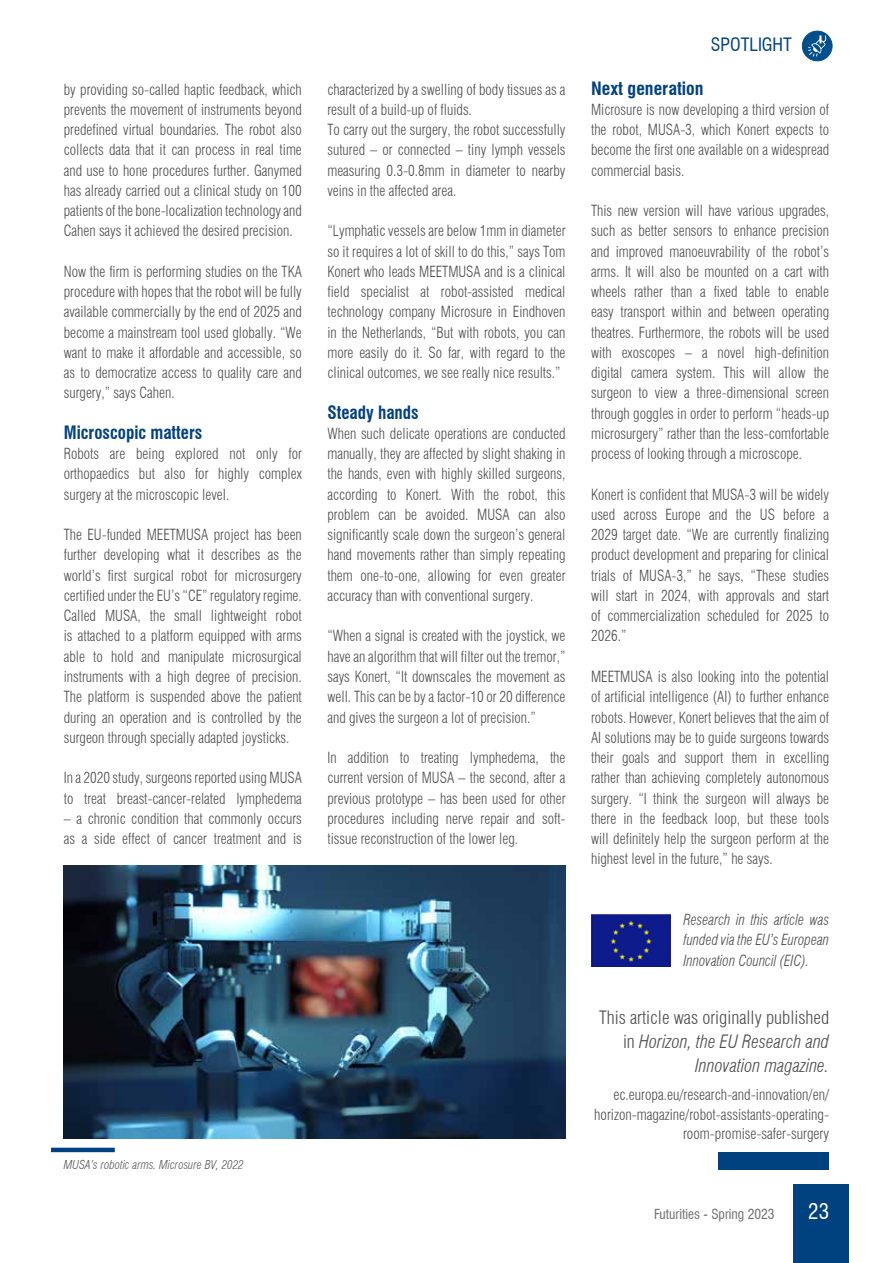
<style>
.page{position:relative;width:893px;height:1263px;background:#fff}
.page>*{position:absolute;margin:0;border:0;box-sizing:border-box;transform-origin:0 0}
.t1{font:condensed 21px "Swiss 721 BT";color:#fff}
.t2{font:italic 300 condensed 18px/24px "Swiss 721 BT";color:#4d4d4f;text-align:right}
.t3{font:700 condensed 18px "Swiss 721 BT";color:#004280;scale:.95 1}
.t4{font:700 condensed 18px "Swiss 721 BT";color:#004280}
.t5{font:condensed 18px "Swiss 721 BT";color:#004280}
.t6{font:300 condensed 15px/20.2px "Swiss 721 BT";color:#4d4d4f;text-align:justify;scale:.95 1}
.t7{font:300 condensed 15px/19.5px "Swiss 721 BT";color:#4d4d4f;text-align:right;scale:.96 1}
.t8{font:italic 300 condensed 15px/20.2px "Swiss 721 BT";color:#4d4d4f;text-align:justify;scale:.95 1}
.t9{font:condensed 13.5px "Swiss 721 BT";color:#6d6e71}
.t10{font:italic 300 condensed 12px "Swiss 721 BT";color:#58595b}
.s1{font-style:normal}
</style>
<div class="page">
<div style="left:793px;top:1184px;width:55px;height:79px;background:#004280"></div>
<div style="left:802px;top:31px;width:30px;height:30px;background:#004e8b;border-radius:50%"></div>
<div style="left:802px;top:31px;width:30px;height:30px;border:1px solid #004e8b;border-radius:50%"></div>
<svg style="left:808px;top:35px;width:19px;height:22px"></svg>
<img style="left:591px;top:915px;width:80px;height:51px">
<div style="left:718px;top:1152px;width:111px;height:17px;background:#004280"></div>
<img style="left:64px;top:865px;width:502px;height:273px">
<hr style="left:51px;top:1148px;width:64px;height:4px;background:#004280">
<p class="t6" style="left:64px;top:79px;width:252px">by providing so-called haptic feedback, which prevents the movement of instruments beyond predefined virtual boundaries. The robot also collects data that it can process in real time and use to hone procedures further. Ganymed has already carried out a clinical study on 100 patients of the bone-localization technology and Cahen says it achieved the desired precision.</p>
<p class="t6" style="left:64px;top:261px;width:252px">Now the firm is performing studies on the TKA procedure with hopes that the robot will be fully available commercially by the end of 2025 and become a mainstream tool used globally. “We want to make it affordable and accessible, so as to democratize access to quality care and surgery,” says Cahen.</p>
<p class="t3" style="left:64px;top:422px;width:147px">Microscopic matters</p>
<p class="t6" style="left:64px;top:444px;width:252px">Robots are being explored not only for orthopaedics but also for highly complex surgery at the microscopic level.</p>
<p class="t6" style="left:64px;top:525px;width:252px">The EU-funded MEETMUSA project has been further developing what it describes as the world’s first surgical robot for microsurgery certified under the EU’s “CE” regulatory regime.<br>Called MUSA, the small lightweight robot is attached to a platform equipped with arms able to hold and manipulate microsurgical instruments with a high degree of precision.<br>The platform is suspended above the patient during an operation and is controlled by the surgeon through specially adapted joysticks.</p>
<p class="t6" style="left:64px;top:768px;width:252px">In a 2020 study, surgeons reported using MUSA to treat breast-cancer-related lymphedema</p>
<p class="t6" style="left:64px;top:808px;width:252px">– a chronic condition that commonly occurs as a side effect of cancer treatment and is</p>
<p class="t6" style="left:327px;top:79px;width:252px;text-align:left">characterized by a swelling of body tissues as a result of a build-up of fluids.<br>To carry out the surgery, the robot successfully sutured – or connected – tiny lymph vessels measuring 0.3-0.8mm in diameter to nearby veins in the affected area.</p>
<p class="t6" style="left:327px;top:221px;width:252px">“Lymphatic vessels are below 1mm in diameter so it requires a lot of skill to do this,” says Tom Konert who leads MEETMUSA and is a clinical field specialist at robot-assisted medical technology company Microsure in Eindhoven in the Netherlands, “But with robots, you can more easily do it. So far, with regard to the clinical outcomes, we see really nice results.”</p>
<p class="t3" style="left:327px;top:401px;width:98px">Steady hands</p>
<p class="t6" style="left:327px;top:423px;width:252px">When such delicate operations are conducted manually, they are affected by slight shaking in the hands, even with highly skilled surgeons, according to Konert. With the robot, this problem can be avoided. MUSA can also significantly scale down the surgeon’s general hand movements rather than simply repeating them one-to-one, allowing for even greater accuracy than with conventional surgery.</p>
<p class="t6" style="left:327px;top:626px;width:252px">“When a signal is created with the joystick, we have an algorithm that will filter out the tremor,” says Konert, “It downscales the movement as well. This can be by a factor-10 or 20 difference and gives the surgeon a lot of precision.”</p>
<p class="t6" style="left:327px;top:747px;width:252px">In addition to treating lymphedema, the current version of MUSA – the second, after a previous prototype – has been used for other procedures including nerve repair and soft&shy;tissue reconstruction of the lower leg.</p>
<p class="t10" style="left:64px;top:1157px;width:182px">MUSA’s robotic arms. Microsure BV, 2022</p>
<p class="t5" style="left:711px;top:34px;width:82px">SPOTLIGHT</p>
<p class="t4" style="left:591px;top:77px;width:114px">Next generation</p>
<p class="t6" style="left:591px;top:99px;width:252px">Microsure is now developing a third version of the robot, MUSA-3, which Konert expects to become the first one available on a widespread commercial basis.</p>
<p class="t6" style="left:591px;top:201px;width:252px">This new version will have various upgrades, such as better sensors to enhance precision and improved manoeuvrability of the robot’s arms. It will also be mounted on a cart with wheels rather than a fixed table to enable easy transport within and between operating theatres. Furthermore, the robots will be used with exoscopes – a novel high-definition digital camera system. This will allow the surgeon to view a three-dimensional screen through goggles in order to perform “heads-up microsurgery” rather than the less-comfortable process of looking through a microscope.</p>
<p class="t6" style="left:591px;top:484px;width:252px">Konert is confident that MUSA-3 will be widely used across Europe and the US before a 2029 target date. “We are currently finalizing product development and preparing for clinical trials of MUSA-3,” he says, “These studies will start in 2024, with approvals and start of commercialization scheduled for 2025 to 2026.”</p>
<p class="t6" style="left:591px;top:666px;width:252px">MEETMUSA is also looking into the potential of artificial intelligence (AI) to further enhance robots. However, Konert believes that the aim of AI solutions may be to guide surgeons towards their goals and support them in excelling rather than achieving completely autonomous surgery. “I think the surgeon will always be there in the feedback loop, but these tools will definitely help the surgeon perform at the highest level in the future,” he says.</p>
<p class="t8" style="left:684px;top:909px;width:155px">Research in this article was funded via the EU’s European Innovation Council (EIC).</p>
<p class="t2" style="left:599px;top:1005px;width:231px"><span class="s1">This article was originally published in</span> Horizon, the EU Research and<br>Innovation magazine.</p>
<p class="t7" style="left:594px;top:1085px;width:246px">ec.europa.eu/research-and-innovation/en/ horizon-magazine/robot-assistants-operating&shy;room-promise-safer-surgery</p>
<p class="t9" style="left:654px;top:1206px;width:122px">Futurities - Spring 2023</p>
<h1 class="t1" style="left:808px;top:1199px;width:22px">23</h1>
</div>
